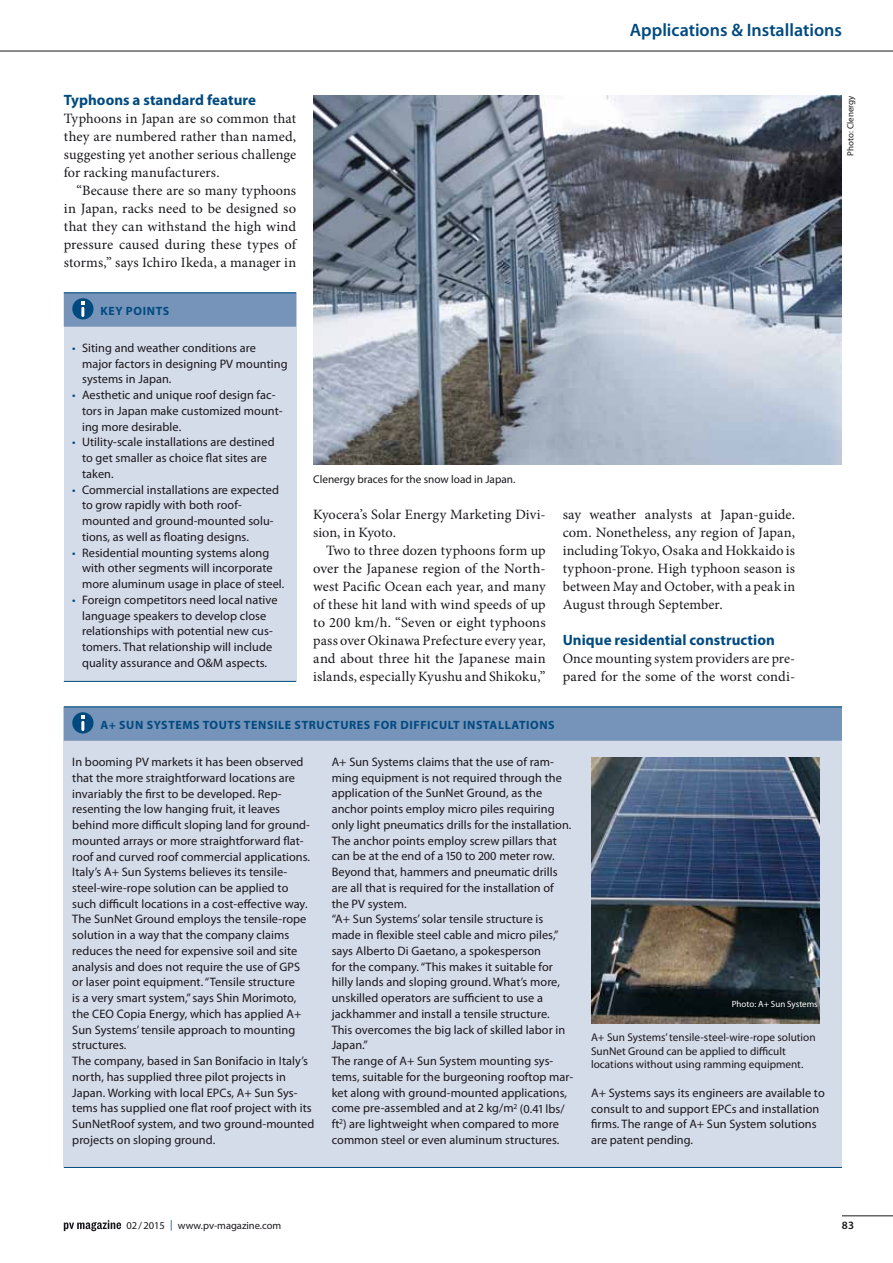
<style>
.page{position:relative;width:893px;height:1263px;background:#fff}
.page>*{position:absolute;margin:0;border:0;box-sizing:border-box;transform-origin:0 0}
.t1{font:600 18px "Myriad Pro";color:#004a80}
.t2{font:700 15px "Myriad Pro";letter-spacing:.005em;color:#004a80}
.t3{font:14.25px/18px "Minion Pro";letter-spacing:.01em;color:#1a171c;text-align:justify}
.t4{font:12.3px/15.8px "Myriad Pro";letter-spacing:.005em;color:#1a171c}
.t5{font:700 12px "Myriad Pro";letter-spacing:.05em;color:#004a80}
.t6{font:11.25px/13.5px "Myriad Pro";color:#1a171c}
.t7{font:600 11.25px "Myriad Pro";color:#1a171c}
.t8{font:10.5px "Myriad Pro";color:#1a171c}
.t9{font:9px "Myriad Pro";color:#fff}
.t10{font:9px "Myriad Pro";color:#1a171c}
.s1{color:#004a80}
</style>
<div class="page">
<img style="left:313px;top:96px;width:529px;height:369px">
<hr style="left:842px;top:1215px;width:51px;height:1px;background:#1a171c">
<svg style="left:64px;top:1220px;width:57px;height:11px"></svg>
<div style="left:64px;top:708px;width:778px;height:459px;background:#d5dce9"></div>
<hr style="left:64px;top:706px;width:778px;height:2px;background:#004a80">
<div style="left:64px;top:708px;width:778px;height:33px;background:#7694b9"></div>
<div style="left:72px;top:712px;width:22px;height:21px;background:#004a80;border-radius:50%"></div>
<svg style="left:81px;top:715px;width:3px;height:15px"></svg>
<hr style="left:64px;top:1167px;width:778px;height:1px;background:#004a80">
<img style="left:591px;top:757px;width:228px;height:266px">
<div style="left:64px;top:294px;width:232px;height:387px;background:#d5dce9"></div>
<hr style="left:64px;top:292px;width:232px;height:2px;background:#004a80">
<div style="left:64px;top:294px;width:232px;height:33px;background:#7694b9"></div>
<div style="left:72px;top:298px;width:22px;height:21px;background:#004a80;border-radius:50%"></div>
<svg style="left:81px;top:301px;width:3px;height:15px"></svg>
<hr style="left:64px;top:681px;width:232px;height:1px;background:#004a80">
<hr style="left:0;top:51px;width:893px;height:1px;background:#1a171c">
<h1 class="t1" style="left:630px;top:18px;width:214px">Applications &amp; Installations</h1>
<p class="t2" style="left:64px;top:90px;width:194px">TYPHOONS A STANDARD FEATURE</p>
<p class="t3" style="left:64px;top:109px;width:234px">Typhoons in Japan are so common that</p>
<p class="t3" style="left:64px;top:127px;width:234px">they are numbered rather than named,</p>
<p class="t3" style="left:64px;top:145px;width:234px">suggesting yet another serious challenge</p>
<p class="t3" style="left:64px;top:163px;width:157px">for racking manufacturers.</p>
<p class="t3" style="left:77px;top:181px;width:221px">“Because there are so many typhoons</p>
<p class="t3" style="left:64px;top:199px;width:234px">in Japan, racks need to be designed so</p>
<p class="t3" style="left:64px;top:217px;width:234px">that they can withstand the high wind</p>
<p class="t3" style="left:64px;top:235px;width:234px">pressure caused during these types of</p>
<p class="t3" style="left:64px;top:253px;width:234px">storms,” says Ichiro Ikeda, a manager in</p>
<p class="t5" style="left:100px;top:303px;width:63px">KEY POINTS</p>
<p class="t4" style="left:82px;top:340px;width:207px;text-indent:-10px"><span class="s1">•</span> Siting and weather conditions are major factors in designing PV mounting systems in Japan.</p>
<p class="t4" style="left:82px;top:387px;width:202px;text-indent:-10px"><span class="s1">•</span> Aesthetic and unique roof design fac&shy;tors in Japan make customized mount&shy;ing more desirable.</p>
<p class="t4" style="left:82px;top:434px;width:194px;text-indent:-10px"><span class="s1">•</span> Utility-scale installations are destined to get smaller as choice flat sites are taken.</p>
<p class="t4" style="left:82px;top:481px;width:198px;text-indent:-10px"><span class="s1">•</span> Commercial installations are expected to grow rapidly with both roof&shy;mounted and ground-mounted solu&shy;tions, as well as floating designs.</p>
<p class="t4" style="left:82px;top:544px;width:204px;text-indent:-10px"><span class="s1">•</span> Residential mounting systems along with other segments will incorporate more aluminum usage in place of steel.</p>
<p class="t4" style="left:72px;top:592px;width:207px;text-align:center"><span class="s1">•</span> Foreign competitors need local native language speakers to develop close relationships with potential new cus&shy;tomers. That relationship will include quality assurance and O&amp;M aspects.</p>
<p class="t6" style="left:313px;top:472px;width:204px">Clenergy braces for the snow load in Japan.</p>
<p class="t3" style="left:313px;top:505px;width:234px">Kyocera’s Solar Energy Marketing Divi-</p>
<p class="t3" style="left:313px;top:523px;width:84px">sion, in Kyoto.</p>
<p class="t3" style="left:326px;top:541px;width:221px">Two to three dozen typhoons form up</p>
<p class="t3" style="left:313px;top:559px;width:234px">over the Japanese region of the North-</p>
<p class="t3" style="left:313px;top:577px;width:234px">west Pacific Ocean each year, and many</p>
<p class="t3" style="left:313px;top:595px;width:234px">of these hit land with wind speeds of up</p>
<p class="t3" style="left:313px;top:613px;width:234px">to 200 km/h. “Seven or eight typhoons</p>
<p class="t3" style="left:313px;top:631px;width:234px">pass over Okinawa Prefecture every year,</p>
<p class="t3" style="left:313px;top:649px;width:234px">and about three hit the Japanese main</p>
<p class="t3" style="left:313px;top:667px;width:234px">islands, especially Kyushu and Shikoku,”</p>
<p class="t3" style="left:563px;top:505px;width:234px">say weather analysts at Japan-guide. com. Nonetheless, any region of Japan, including Tokyo, Osaka and Hokkaido is typhoon-prone. High typhoon season is between May and October, with a peak in August through September.</p>
<p class="t2" style="left:563px;top:630px;width:214px">UNIQUE RESIDENTIAL CONSTRUCTION</p>
<p class="t3" style="left:563px;top:649px;width:234px">Once mounting system providers are pre&shy;pared for the some of the worst condi-</p>
<p class="t10" style="left:845px;top:155px;width:61px;rotate:-90deg">Photo: Clenergy</p>
<p class="t5" style="left:100px;top:717px;width:127px">A+ SUN SYSTEMS TOUTS</p>
<p class="t5" style="left:244px;top:717px;width:241px">TENSILE STRUCTU RES FOR DIFFICULT INSTA</p>
<p class="t5" style="left:498px;top:717px;width:57px">LLATIONS</p>
<p class="t4" style="left:72px;top:754px;width:244px">In booming PV markets it has been observed that the more straightforward locations are invariably the first to be developed. Rep&shy;resenting the low hanging fruit, it leaves behind more difficult sloping land for ground&shy;mounted arrays or more straightforward flat&shy;roof and curved roof commercial applications.<br>Italy’s A+ Sun Systems believes its tensile&shy;steel-wire-rope solution can be applied to such difficult locations in a cost-effective way.<br>The SunNet Ground employs the tensile-rope solution in a way that the company claims reduces the need for expensive soil and site analysis and does not require the use of GPS<br>or laser point equipment. “Tensile structure<br>is a very smart system,” says Shin Morimoto, the CEO Copia Energy, which has applied A+ Sun Systems’ tensile approach to mounting structures.<br>The company, based in San Bonifacio in Italy’s north, has supplied three pilot projects in Japan. Working with local EPCs, A+ Sun Sys&shy;tems has supplied one flat roof project with its SunNetRoof system, and two ground-mounted projects on sloping ground.</p>
<p class="t4" style="left:332px;top:754px;width:243px">A+ Sun Systems claims that the use of ram&shy;ming equipment is not required through the application of the SunNet Ground, as the anchor points employ micro piles requiring only light pneumatics drills for the installation.<br>The anchor points employ screw pillars that can be at the end of a 150 to 200 meter row.<br>Beyond that, hammers and pneumatic drills are all that is required for the installation of the PV system.<br>“A+ Sun Systems’ solar tensile structure is made in flexible steel cable and micro piles,” says Alberto Di Gaetano, a spokesperson<br>for the company. “This makes it suitable for hilly lands and sloping ground. What’s more, unskilled operators are sufficient to use a jackhammer and install a tensile structure.<br>This overcomes the big lack of skilled labor in Japan.”<br>The range of A+ Sun System mounting sys&shy;tems, suitable for the burgeoning rooftop mar&shy;ket along with ground-mounted applications, come pre-assembled and at 2 kg/m<sup>2</sup> (0.41 lbs/ ft<sup>2</sup>) are lightweight when compared to more common steel or even aluminum structures.</p>
<p class="t9" style="left:732px;top:998px;width:88px">Photo: A+ Sun Systems</p>
<p class="t6" style="left:591px;top:1030px;width:226px">A+ Sun Systems’ tensile-steel-wire-rope solution<br>SunNet Ground can be applied to difficult locations without using ramming equipment.</p>
<p class="t4" style="left:591px;top:1084px;width:235px">A+ Systems says its engineers are available to consult to and support EPCs and installation firms. The range of A+ Sun System solutions are patent pending.</p>
<p class="t8" style="left:126px;top:1219px;width:156px">02/2015 <span class="s1">|</span> www.pv-magazine.com</p>
<p class="t7" style="left:842px;top:1218px;width:14px">83</p>
</div>
